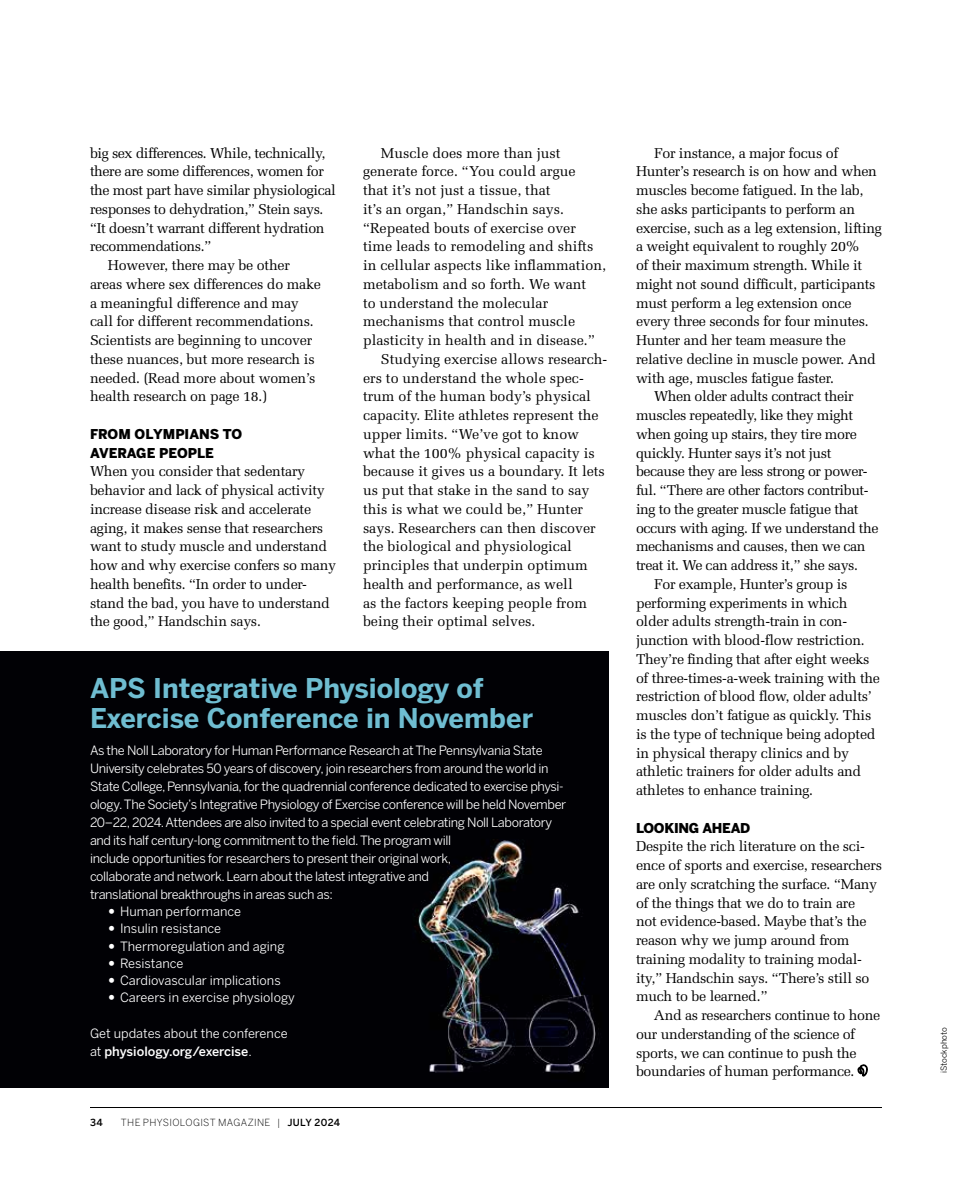
<style>
.page{position:relative;width:972px;height:1188px;background:#fff}
.page>*{position:absolute;margin:0;border:0;box-sizing:border-box;transform-origin:0 0}
.t1{font:700 27px/30px "Benton Sans";color:#6fbdd1}
.t2{font:14.25px/18.8px "Melior LT Std";letter-spacing:-.02em;color:#000}
.t3{font:14.25px "Melior LT Std";color:#000}
.t4{font:900 13.5px/18.8px "Benton Sans";letter-spacing:-.01em;color:#000}
.t5{font:12.75px "Benton Sans";letter-spacing:-.03em;color:#fff}
.t6{font:12.75px/18px "Benton Sans";color:#fff}
.t7{font:12.75px "Benton Sans";letter-spacing:-.005em;color:#fff}
.t8{font:300 9.75px "Benton Sans";letter-spacing:.035em;color:#000}
.t9{font:500 9.75px "Benton Sans";color:#000}
.t10{font:8.25px "Benton Sans";color:#000}
.s1{font-weight:500}
</style>
<div class="page">
<svg style="left:857px;top:1064px;width:11px;height:12px"></svg>
<div style="left:0;top:652px;width:609px;height:435px;background:#010105"></div>
<hr style="left:90px;top:1107px;width:792px;height:1px;background:#000">
<svg style="left:109px;top:909px;width:5px;height:5px"></svg>
<svg style="left:109px;top:926px;width:5px;height:5px"></svg>
<svg style="left:109px;top:943px;width:5px;height:5px"></svg>
<svg style="left:109px;top:961px;width:5px;height:5px"></svg>
<svg style="left:109px;top:978px;width:5px;height:5px"></svg>
<svg style="left:109px;top:995px;width:5px;height:5px"></svg>
<p class="t2" style="left:90px;top:143px;width:237px">big sex differences. While, technically,</p>
<p class="t2" style="left:90px;top:162px;width:235px">there are some differences, women for</p>
<p class="t2" style="left:90px;top:181px;width:247px">the most part have similar physiological</p>
<p class="t2" style="left:90px;top:200px;width:235px">responses to dehydration,” Stein says.</p>
<p class="t2" style="left:90px;top:218px;width:236px">“It doesn’t warrant different hydration</p>
<p class="t2" style="left:90px;top:237px;width:123px">recommendations.”</p>
<p class="t2" style="left:108px;top:256px;width:184px">However, there may be other</p>
<p class="t2" style="left:90px;top:275px;width:233px">areas where sex differences do make</p>
<p class="t2" style="left:90px;top:293px;width:210px">a meaningful difference and may</p>
<p class="t2" style="left:90px;top:312px;width:225px">call for different recommendations.</p>
<p class="t2" style="left:90px;top:331px;width:224px">Scientists are beginning to uncover</p>
<p class="t2" style="left:90px;top:350px;width:226px">these nuances, but more research is</p>
<p class="t2" style="left:90px;top:368px;width:227px">needed. (Read more about women’s</p>
<p class="t2" style="left:90px;top:387px;width:179px">health research on page 18.)</p>
<p class="t4" style="left:90px;top:424px;width:154px">FROM OLYMPIANS TO<br>AVERAGE PEOPLE</p>
<p class="t2" style="left:90px;top:462px;width:248px">When you consider that sedentary behavior and lack of physical activity increase disease risk and accelerate aging, it makes sense that researchers want to study muscle and understand how and why exercise confers so many health benefits. “In order to under&shy;stand the bad, you have to understand the good,” Handschin says.</p>
<p class="t3" style="left:381px;top:144px;width:181px">Muscle does more than just</p>
<p class="t3" style="left:363px;top:163px;width:214px">generate force. “You could argue</p>
<p class="t3" style="left:363px;top:182px;width:189px">that it’s not just a tissue, that</p>
<p class="t3" style="left:363px;top:201px;width:203px">it’s an organ,” Handschin says.</p>
<p class="t3" style="left:363px;top:219px;width:214px">“Repeated bouts of exercise over</p>
<p class="t3" style="left:363px;top:238px;width:232px">time leads to remodeling and shifts</p>
<p class="t3" style="left:363px;top:257px;width:245px">in cellular aspects like inflammation,</p>
<p class="t3" style="left:363px;top:276px;width:225px">metabolism and so forth. We want</p>
<p class="t3" style="left:363px;top:294px;width:187px">to understand the molecular</p>
<p class="t3" style="left:363px;top:313px;width:214px">mechanisms that control muscle</p>
<p class="t3" style="left:363px;top:332px;width:233px">plasticity in health and in disease.”</p>
<p class="t3" style="left:381px;top:351px;width:228px">Studying exercise allows research-</p>
<p class="t3" style="left:363px;top:369px;width:222px">ers to understand the whole spec-</p>
<p class="t3" style="left:363px;top:388px;width:230px">trum of the human body’s physical</p>
<p class="t3" style="left:363px;top:407px;width:237px">capacity. Elite athletes represent the</p>
<p class="t3" style="left:363px;top:426px;width:218px">upper limits. “We’ve got to know</p>
<p class="t3" style="left:363px;top:444px;width:233px">what the 100% physical capacity is</p>
<p class="t3" style="left:363px;top:463px;width:243px">because it gives us a boundary. It lets</p>
<p class="t3" style="left:363px;top:482px;width:228px">us put that stake in the sand to say</p>
<p class="t3" style="left:363px;top:501px;width:222px">this is what we could be,” Hunter</p>
<p class="t3" style="left:363px;top:519px;width:234px">says. Researchers can then discover</p>
<p class="t3" style="left:363px;top:538px;width:210px">the biological and physiological</p>
<p class="t3" style="left:363px;top:557px;width:226px">principles that underpin optimum</p>
<p class="t3" style="left:363px;top:576px;width:211px">health and performance, as well</p>
<p class="t3" style="left:363px;top:594px;width:226px">as the factors keeping people from</p>
<p class="t3" style="left:363px;top:613px;width:174px">being their optimal selves.</p>
<p class="t2" style="left:654px;top:143px;width:186px">For instance, a major focus of</p>
<p class="t2" style="left:636px;top:162px;width:242px">Hunter’s research is on how and when</p>
<p class="t2" style="left:636px;top:181px;width:229px">muscles become fatigued. In the lab,</p>
<p class="t2" style="left:636px;top:200px;width:221px">she asks participants to perform an</p>
<p class="t2" style="left:636px;top:218px;width:248px">exercise, such as a leg extension, lifting</p>
<p class="t2" style="left:636px;top:237px;width:226px">a weight equivalent to roughly 20%</p>
<p class="t2" style="left:636px;top:256px;width:228px">of their maximum strength. While it</p>
<p class="t2" style="left:636px;top:275px;width:241px">might not sound difficult, participants</p>
<p class="t2" style="left:636px;top:293px;width:217px">must perform a leg extension once</p>
<p class="t2" style="left:636px;top:312px;width:234px">every three seconds for four minutes.</p>
<p class="t2" style="left:636px;top:331px;width:211px">Hunter and her team measure the</p>
<p class="t2" style="left:636px;top:350px;width:241px">relative decline in muscle power. And</p>
<p class="t2" style="left:636px;top:368px;width:200px">with age, muscles fatigue faster.</p>
<p class="t2" style="left:654px;top:387px;width:201px">When older adults contract their</p>
<p class="t2" style="left:636px;top:406px;width:219px">muscles repeatedly, like they might</p>
<p class="t2" style="left:636px;top:425px;width:222px">when going up stairs, they tire more</p>
<p class="t2" style="left:636px;top:443px;width:197px">quickly. Hunter says it’s not just</p>
<p class="t2" style="left:636px;top:462px;width:233px">because they are less strong or power-</p>
<p class="t2" style="left:636px;top:481px;width:234px">ful. “There are other factors contribut-</p>
<p class="t2" style="left:636px;top:500px;width:224px">ing to the greater muscle fatigue that</p>
<p class="t2" style="left:636px;top:518px;width:244px">occurs with aging. If we understand the</p>
<p class="t2" style="left:636px;top:537px;width:231px">mechanisms and causes, then we can</p>
<p class="t2" style="left:636px;top:556px;width:224px">treat it. We can address it,” she says.</p>
<p class="t2" style="left:654px;top:575px;width:195px">For example, Hunter’s group is</p>
<p class="t2" style="left:636px;top:593px;width:213px">performing experiments in which</p>
<p class="t2" style="left:636px;top:612px;width:213px">older adults strength-train in con-</p>
<p class="t2" style="left:636px;top:631px;width:230px">junction with blood-flow restriction.</p>
<p class="t2" style="left:636px;top:650px;width:235px">They’re finding that after eight weeks</p>
<p class="t2" style="left:636px;top:668px;width:246px">of three-times-a-week training with the</p>
<p class="t2" style="left:636px;top:687px;width:237px">restriction of blood flow, older adults’</p>
<p class="t2" style="left:636px;top:706px;width:237px">muscles don’t fatigue as quickly. This</p>
<p class="t2" style="left:636px;top:725px;width:241px">is the type of technique being adopted</p>
<p class="t2" style="left:636px;top:744px;width:215px">in physical therapy clinics and by</p>
<p class="t2" style="left:636px;top:762px;width:227px">athletic trainers for older adults and</p>
<p class="t2" style="left:636px;top:781px;width:179px">athletes to enhance training.</p>
<p class="t4" style="left:636px;top:818px;width:116px">LOOKING AHEAD</p>
<p class="t2" style="left:636px;top:837px;width:248px">Despite the rich literature on the sci&shy;ence of sports and exercise, researchers are only scratching the surface. “Many of the things that we do to train are<br>not evidence-based. Maybe that’s the reason why we jump around from training modality to training modal&shy;ity,” Handschin says. “There’s still so much to be learned.”</p>
<p class="t2" style="left:636px;top:1006px;width:246px;text-indent:18px">And as researchers continue to hone our understanding of the science of sports, we can continue to push the boundaries of human performance.</p>
<h1 class="t1" style="left:90px;top:673px;width:445px">APS Integrative Physiology of<br>Exercise Conference in November</h1>
<p class="t5" style="left:90px;top:743px;width:454px">As the Noll Laboratory for Human Performance Research at The Pennsylvania State</p>
<p class="t5" style="left:90px;top:761px;width:460px">University celebrates 50 years of discovery, join researchers from around the world in</p>
<p class="t5" style="left:90px;top:779px;width:475px">State College, Pennsylvania, for the quadrennial conference dedicated to exercise physi-</p>
<p class="t5" style="left:90px;top:797px;width:478px">ology. The Society’s Integrative Physiology of Exercise conference will be held November</p>
<p class="t5" style="left:90px;top:815px;width:464px">20–22, 2024. Attendees are also invited to a special event celebrating Noll Laboratory</p>
<p class="t5" style="left:90px;top:833px;width:363px">and its half century-long commitment to the field. The program will</p>
<p class="t5" style="left:90px;top:851px;width:363px">include opportunities for researchers to present their original work,</p>
<p class="t5" style="left:90px;top:869px;width:340px">collaborate and network. Learn about the latest integrative and</p>
<p class="t5" style="left:90px;top:887px;width:244px">translational breakthroughs in areas such as:</p>
<p class="t6" style="left:120px;top:902px;width:123px">Human performance</p>
<p class="t6" style="left:120px;top:919px;width:103px">Insulin resistance</p>
<p class="t6" style="left:120px;top:937px;width:166px">Thermoregulation and aging</p>
<p class="t7" style="left:120px;top:956px;width:65px">Resistance</p>
<p class="t6" style="left:120px;top:971px;width:162px">Cardiovascular implications</p>
<p class="t6" style="left:120px;top:988px;width:176px">Careers in exercise physiology</p>
<p class="t6" style="left:90px;top:1025px;width:199px">Get updates about the conference at <span class="s1">physiology.org/exercise</span>.</p>
<p class="t10" style="left:939px;top:1073px;width:47px;rotate:-90deg">iStockphoto</p>
<p class="t9" style="left:90px;top:1116px;width:14px">34</p>
<p class="t8" style="left:121px;top:1116px;width:221px">THE PHYSIOLOGIST MAGAZINE | <span class="s1">JULY 2024</span></p>
</div>
